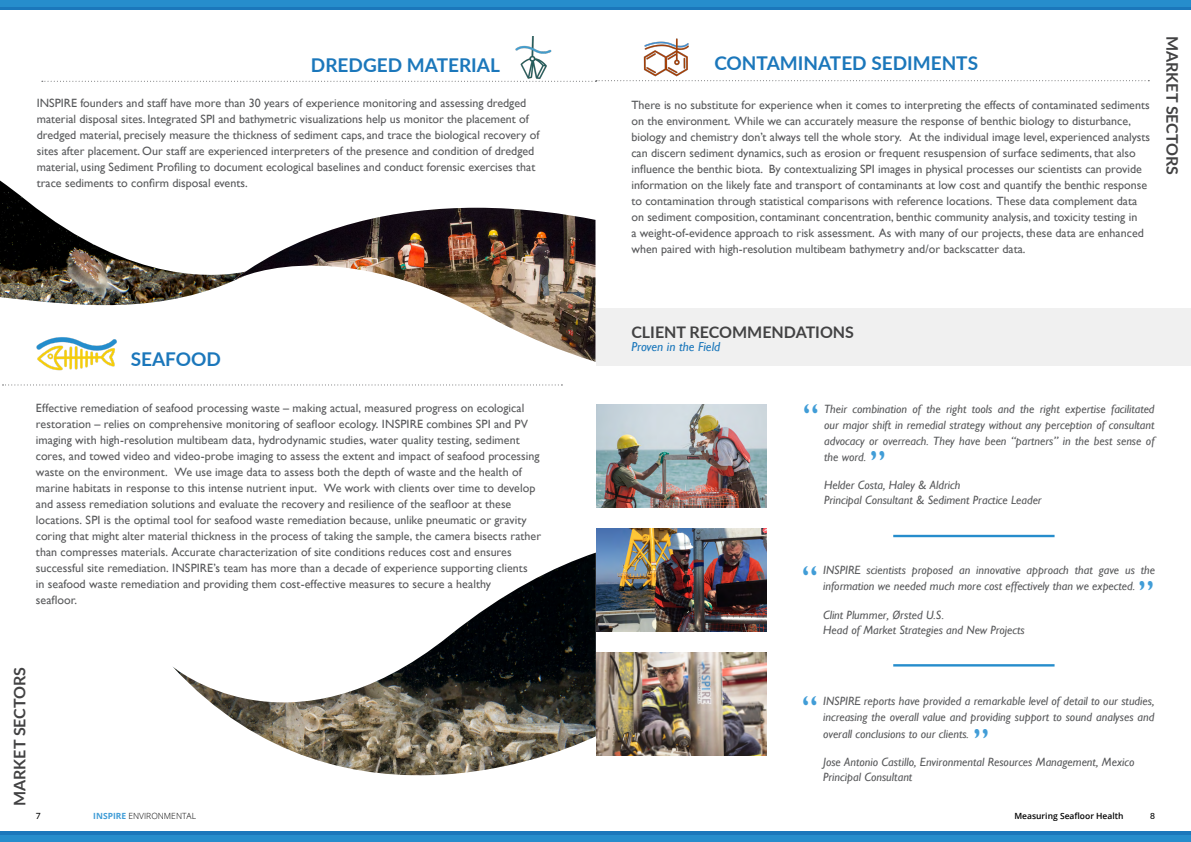
<style>
.page{position:relative;width:1191px;height:842px;background:#fff}
.page>*{position:absolute;margin:0;border:0;box-sizing:border-box;transform-origin:0 0}
.Page_Section_Title{font:37px "Gill Sans";color:#419dd7}
.Cover_Subhead{font:700 19px "Lato";color:#1b77bb}
.Page_Header_-_Black{font:700 16px "Lato";color:#424243}
.Page_Section_Title-2{font:700 16px "Lato";color:#424243}
.Blue_Text_-_Align_Le{font:italic 13px "Gill Sans";color:#1b77bb}
.Page_Body_Text_-_Whi{font:12px/16px "Gill Sans";color:#58595b}
.Page_Section_Title-3{font:italic 12px/16px "Gill Sans";color:#58595b;text-align:justify}
.t1{font:600 8.5px "Open Sans";color:#000}
.t2{font:300 8.5px "Open Sans";color:#000}
.t3{font:500 8.5px "Lato";color:#000}
.s1{font-weight:700;color:#419dd7}
</style>
<div class="page">
<div style="left:596px;top:308px;width:595px;height:58px;background:#f0f0f0"></div>
<img style="left:596px;top:404px;width:171px;height:103px">
<img style="left:596px;top:528px;width:171px;height:104px">
<img style="left:596px;top:653px;width:171px;height:103px">
<img style="left:515px;top:36px;width:37px;height:43px">
<img style="left:36px;top:337px;width:81px;height:34px">
<svg style="left:42px;top:80px;width:1107px;height:2px"></svg>
<svg style="left:3px;top:384px;width:559px;height:1px"></svg>
<div style="left:0;top:832px;width:1191px;height:10px;background:#1b77bb"></div>
<div style="left:0;top:835px;width:1191px;height:7px;background:#268dcc"></div>
<svg style="left:0;top:6px;width:1191px;height:4px;background:#1d7cbf"></svg>
<div style="left:0;top:0;width:1191px;height:6px;background:#268dcc"></div>
<img style="left:173px;top:553px;width:423px;height:223px">
<img style="left:636px;top:38px;width:59px;height:43px">
<img style="left:0;top:180px;width:233px;height:126px">
<img style="left:233px;top:208px;width:362px;height:154px">
<hr style="left:893px;top:535px;width:161px;height:2px;background:#268dcc">
<hr style="left:893px;top:664px;width:161px;height:2px;background:#268dcc">
<p class="Cover_Subhead" style="left:311px;top:51px;width:190px">DREDGED MATERIAL</p>
<p class="Page_Body_Text_-_Whi" style="left:37px;top:95px;width:504px">INSPIRE founders and staff have more than 30 years of experience monitoring and assessing dredged material disposal sites. Integrated SPI and bathymetric visualizations help us monitor the placement of dredged material, precisely measure the thickness of sediment caps, and trace the biological recovery of sites after placement. Our staff are experienced interpreters of the presence and condition of dredged material, using Sediment Profiling to document ecological baselines and conduct forensic exercises that trace sediments to confirm disposal events.</p>
<p class="Cover_Subhead" style="left:714px;top:49px;width:265px">CONTAMINATED SEDIMENTS</p>
<p class="Page_Body_Text_-_Whi" style="left:631px;top:98px;width:520px">There is no substitute for experience when it comes to interpreting the effects of contaminated sediments on the environment. While we can accurately measure the response of benthic biology to disturbance, biology and chemistry don’t always tell the whole story. At the individual image level, experienced analysts can discern sediment dynamics, such as erosion or frequent resuspension of surface sediments, that also influence the benthic biota. By contextualizing SPI images in physical processes our scientists can provide information on the likely fate and transport of contaminants at low cost and quantify the benthic response to contamination through statistical comparisons with reference locations. These data complement data on sediment composition, contaminant concentration, benthic community analysis, and toxicity testing in<br>a weight-of-evidence approach to risk assessment. As with many of our projects, these data are enhanced when paired with high-resolution multibeam bathymetry and/or backscatter data.</p>
<p class="Page_Header_-_Black" style="left:1184px;top:36px;width:141px;rotate:90deg">MARKET SECTORS</p>
<p class="Cover_Subhead" style="left:131px;top:345px;width:92px">SEAFOOD</p>
<p class="Page_Section_Title-2" style="left:631px;top:320px;width:224px">CLIENT RECOMMENDATIONS</p>
<p class="Blue_Text_-_Align_Le" style="left:631px;top:339px;width:90px">Proven in the Field</p>
<p class="Page_Body_Text_-_Whi" style="left:36px;top:400px;width:507px">Effective remediation of seafood processing waste – making actual, measured progress on ecological restoration – relies on comprehensive monitoring of seafloor ecology. INSPIRE combines SPI and PV imaging with high-resolution multibeam data, hydrodynamic studies, water quality testing, sediment cores, and towed video and video-probe imaging to assess the extent and impact of seafood processing waste on the environment. We use image data to assess both the depth of waste and the health of marine habitats in response to this intense nutrient input. We work with clients over time to develop and assess remediation solutions and evaluate the recovery and resilience of the seafloor at these locations. SPI is the optimal tool for seafood waste remediation because, unlike pneumatic or gravity coring that might alter material thickness in the process of taking the sample, the camera bisects rather than compresses materials. Accurate characterization of site conditions reduces cost and ensures successful site remediation. INSPIRE’s team has more than a decade of experience supporting clients<br>in seafood waste remediation and providing them cost-effective measures to secure a healthy<br>seafloor.</p>
<p class="Page_Section_Title-3" style="left:824px;top:401px;width:332px">Their combination of the right tools and the right expertise facilitated our major shift in remedial strategy without any perception of consultant advocacy or overreach. They have been “partners” in the best sense of the word.</p>
<p class="Page_Section_Title" style="left:803px;top:396px;width:17px">“</p>
<p class="Page_Section_Title" style="left:870px;top:443px;width:17px">”</p>
<p class="Page_Section_Title-3" style="left:824px;top:477px;width:138px">Helder Costa, Haley &amp; Aldrich</p>
<p class="Page_Section_Title-3" style="left:824px;top:492px;width:219px">Principal Consultant &amp; Sediment Practice Leader</p>
<p class="Page_Section_Title" style="left:802px;top:558px;width:17px">“</p>
<p class="Page_Section_Title-3" style="left:823px;top:562px;width:333px">INSPIRE scientists proposed an innovative approach that gave us the information we needed much more cost effectively than we expected.</p>
<p class="Page_Section_Title-3" style="left:823px;top:607px;width:122px">Clint Plummer, Ørsted U.S.</p>
<p class="Page_Section_Title-3" style="left:823px;top:622px;width:203px">Head of Market Strategies and New Projects</p>
<p class="Page_Section_Title" style="left:1138px;top:573px;width:17px">”</p>
<p class="Page_Header_-_Black" style="left:8px;top:806px;width:141px;rotate:-90deg">MARKET SECTORS</p>
<p class="Page_Section_Title" style="left:802px;top:688px;width:17px">“</p>
<p class="Page_Section_Title-3" style="left:823px;top:692px;width:333px;line-height:16.5px">INSPIRE reports have provided a remarkable level of detail to our studies, increasing the overall value and providing support to sound analyses and overall conclusions to our clients.</p>
<p class="Page_Section_Title-3" style="left:823px;top:754px;width:313px">Jose Antonio Castillo, Environmental Resources Management, Mexico</p>
<p class="Page_Section_Title-3" style="left:823px;top:769px;width:91px">Principal Consultant</p>
<p class="Page_Section_Title" style="left:973px;top:721px;width:17px">”</p>
<p class="t3" style="left:36px;top:810px;width:6px">7</p>
<p class="t2" style="left:93px;top:810px;width:104px"><span class="s1">INSPIRE</span> ENVIRONMENTAL</p>
<p class="t1" style="left:1014px;top:810px;width:111px">Measuring Seafloor Health</p>
<p class="t3" style="left:1150px;top:810px;width:6px">8</p>
</div>
